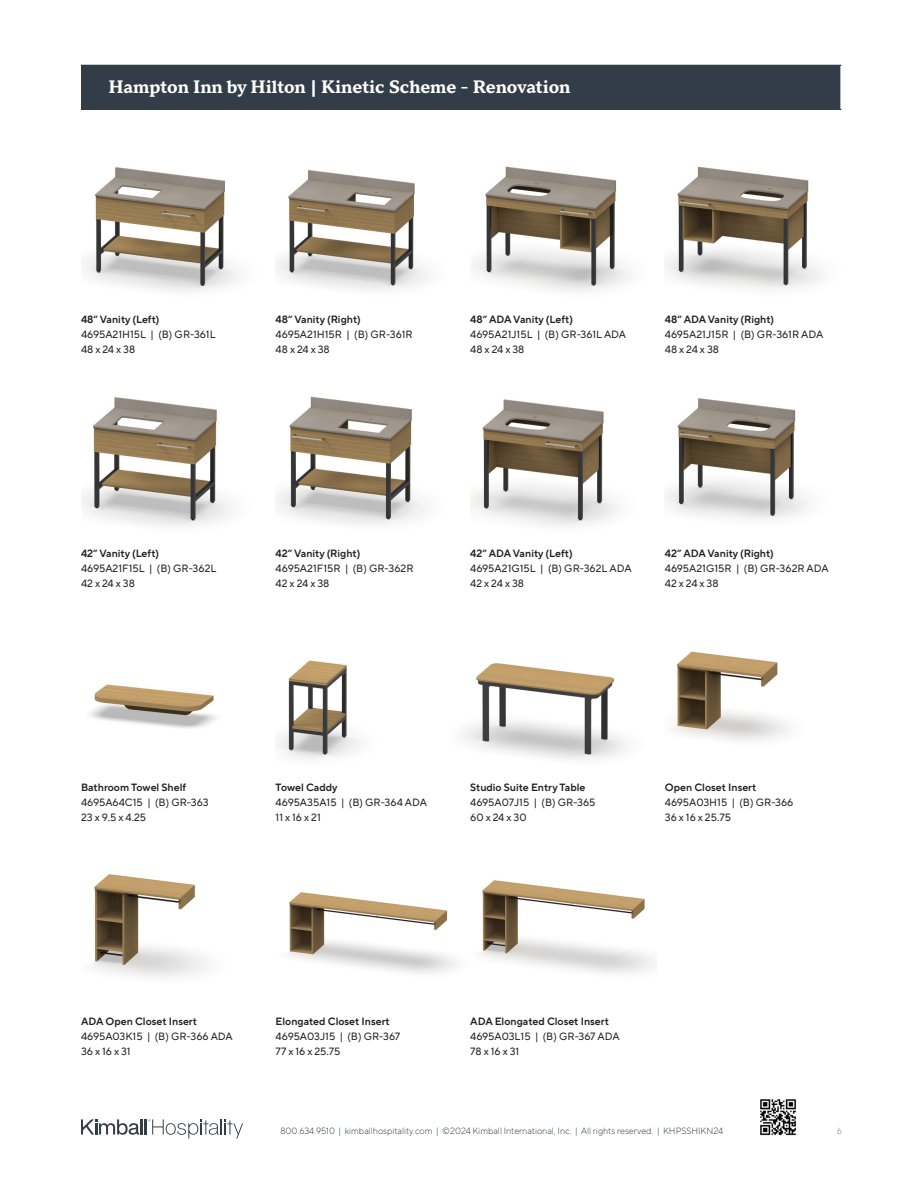
<style>
.page{position:relative;width:918px;height:1188px;background:#fff}
.page>*{position:absolute;margin:0;border:0;box-sizing:border-box;transform-origin:0 0}
.t1{font:700 18px "TT Norms Pro Serif";color:#fff}
.t2{font:10.5px "TT Norms Pro";color:#231f20}
.t3{font:600 10.5px "TT Norms Pro";color:#231f20}
.Spec_Copy{font:300 9px "TT Norms Pro";color:#293243}
.t4{font:9px "TT Norms Pro";color:#999ea3}
</style>
<div class="page">
<img style="left:665px;top:166px;width:156px;height:123px">
<img style="left:665px;top:398px;width:143px;height:121px">
<img style="left:670px;top:651px;width:118px;height:90px">
<img style="left:472px;top:166px;width:157px;height:125px">
<img style="left:470px;top:399px;width:147px;height:127px">
<img style="left:464px;top:663px;width:163px;height:97px">
<img style="left:288px;top:880px;width:367px;height:94px">
<img style="left:81px;top:397px;width:150px;height:129px">
<img style="left:89px;top:684px;width:128px;height:45px">
<img style="left:92px;top:874px;width:114px;height:103px">
<img style="left:276px;top:396px;width:149px;height:129px">
<img style="left:277px;top:660px;width:82px;height:99px">
<img style="left:83px;top:167px;width:155px;height:124px">
<img style="left:276px;top:170px;width:151px;height:121px">
<div style="left:82px;top:65px;width:759px;height:44px;background:#333d47"></div>
<hr style="left:81px;top:65px;width:761px;height:1px;background:#333d47">
<hr style="left:81px;top:66px;width:1px;height:43px;background:#333d47">
<hr style="left:81px;top:109px;width:761px;height:1px;background:#333d47">
<hr style="left:840px;top:66px;width:2px;height:43px;background:#fff">
<svg style="left:81px;top:1119px;width:162px;height:20px"></svg>
<img style="left:760px;top:1099px;width:36px;height:36px">
<p class="t1" style="left:109px;top:73px;width:463px">Hampton Inn by Hilton | Kinetic Scheme - Renovation</p>
<p class="t3" style="left:81px;top:312px;width:80px">48” Vanity (Left)</p>
<p class="t2" style="left:81px;top:327px;width:136px">4695A21H15L | (B) GR-361L</p>
<p class="t2" style="left:81px;top:342px;width:56px">48 x 24 x 38</p>
<p class="t3" style="left:276px;top:312px;width:87px">48” Vanity (Right)</p>
<p class="t2" style="left:276px;top:327px;width:139px">4695A21H15R | (B) GR-361R</p>
<p class="t2" style="left:276px;top:342px;width:56px">48 x 24 x 38</p>
<p class="t3" style="left:470px;top:312px;width:104px">48” ADA Vanity (Left)</p>
<p class="t2" style="left:470px;top:327px;width:157px">4695A21J15L | (B) GR-361L ADA</p>
<p class="t2" style="left:470px;top:342px;width:56px">48 x 24 x 38</p>
<p class="t3" style="left:665px;top:312px;width:111px">48” ADA Vanity (Right)</p>
<p class="t2" style="left:665px;top:327px;width:160px">4695A21J15R | (B) GR-361R ADA</p>
<p class="t2" style="left:665px;top:342px;width:56px">48 x 24 x 38</p>
<p class="t3" style="left:81px;top:545px;width:80px">42” Vanity (Left)</p>
<p class="t2" style="left:81px;top:560px;width:137px">4695A21F15L | (B) GR-362L</p>
<p class="t2" style="left:81px;top:575px;width:55px">42 x 24 x 38</p>
<p class="t3" style="left:276px;top:545px;width:86px">42” Vanity (Right)</p>
<p class="t2" style="left:276px;top:560px;width:139px">4695A21F15R | (B) GR-362R</p>
<p class="t2" style="left:276px;top:575px;width:55px">42 x 24 x 38</p>
<p class="t3" style="left:470px;top:545px;width:104px">42” ADA Vanity (Left)</p>
<p class="t2" style="left:470px;top:560px;width:163px">4695A21G15L | (B) GR-362L ADA</p>
<p class="t2" style="left:470px;top:575px;width:55px">42 x 24 x 38</p>
<p class="t3" style="left:665px;top:545px;width:111px">42” ADA Vanity (Right)</p>
<p class="t2" style="left:665px;top:560px;width:165px">4695A21G15R | (B) GR-362R ADA</p>
<p class="t2" style="left:665px;top:575px;width:55px">42 x 24 x 38</p>
<p class="t3" style="left:81px;top:779px;width:107px">Bathroom Towel Shelf</p>
<p class="t2" style="left:81px;top:794px;width:129px">4695A64C15 | (B) GR-363</p>
<p class="t2" style="left:81px;top:809px;width:67px">23 x 9.5 x 4.25</p>
<p class="t3" style="left:276px;top:779px;width:63px">Towel Caddy</p>
<p class="t2" style="left:276px;top:794px;width:153px">4695A35A15 | (B) GR-364 ADA</p>
<p class="t2" style="left:276px;top:809px;width:47px">11 x 16 x 21</p>
<p class="t3" style="left:470px;top:779px;width:117px">Studio Suite Entry Table</p>
<p class="t2" style="left:470px;top:794px;width:127px">4695A07J15 | (B) GR-365</p>
<p class="t2" style="left:470px;top:809px;width:58px">60 x 24 x 30</p>
<p class="t3" style="left:665px;top:779px;width:93px">Open Closet Insert</p>
<p class="t2" style="left:665px;top:794px;width:130px">4695A03H15 | (B) GR-366</p>
<p class="t2" style="left:665px;top:809px;width:68px">36 x 16 x 25.75</p>
<p class="t3" style="left:81px;top:1013px;width:118px">ADA Open Closet Insert</p>
<p class="t2" style="left:81px;top:1028px;width:153px">4695A03K15 | (B) GR-366 ADA</p>
<p class="t2" style="left:81px;top:1043px;width:51px">36 x 16 x 31</p>
<p class="t3" style="left:276px;top:1013px;width:116px">Elongated Closet Insert</p>
<p class="t2" style="left:276px;top:1028px;width:126px">4695A03J15 | (B) GR-367</p>
<p class="t2" style="left:276px;top:1043px;width:66px">77 x 16 x 25.75</p>
<p class="t3" style="left:470px;top:1013px;width:140px">ADA Elongated Closet Insert</p>
<p class="t2" style="left:470px;top:1028px;width:151px">4695A03L15 | (B) GR-367 ADA</p>
<p class="t2" style="left:470px;top:1043px;width:51px">78 x 16 x 31</p>
<p class="Spec_Copy" style="left:280px;top:1124px;width:444px">800.634.9510 | kimballhospitality.com | ©2024 Kimball International, Inc. | All rights reserved. | KHPSSHIKN24</p>
<p class="t4" style="left:837px;top:1124px;width:7px">6</p>
</div>
